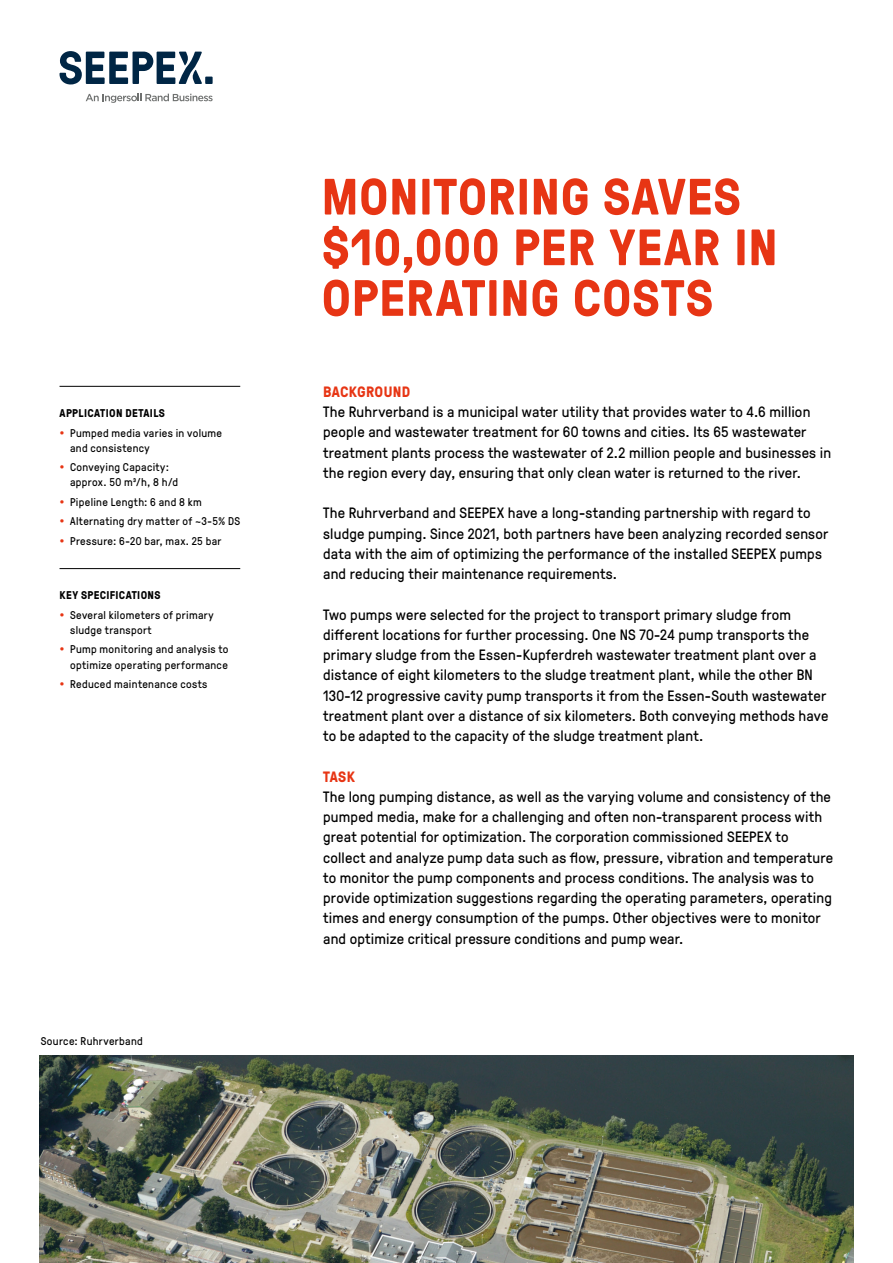
<style>
.page{position:relative;width:893px;height:1263px;background:#fff}
.page>*{position:absolute;margin:0;border:0;box-sizing:border-box;transform-origin:0 0}
.t1{font:700 51px/50.7px "GT Pressura";letter-spacing:.01em;color:#e73514}
.t2{font:15px/20.2px "GT Pressura";letter-spacing:.015em;color:#000}
.t3{font:700 15px "GT Pressura";letter-spacing:.02em;color:#e73514}
.t4{font:11.25px/15.1px "GT Pressura";letter-spacing:.03em;color:#000}
.t5{font:700 11.25px "GT Pressura";letter-spacing:.03em;color:#000}
</style>
<div class="page">
<hr style="left:60px;top:386px;width:180px;height:1px;background:#000">
<hr style="left:60px;top:568px;width:180px;height:1px;background:#000">
<svg style="left:60px;top:51px;width:153px;height:33px"></svg>
<svg style="left:86px;top:94px;width:127px;height:9px"></svg>
<img style="left:40px;top:1055px;width:813px;height:208px">
<p class="t5" style="left:60px;top:405px;width:107px">APPLICATION DETAILS</p>
<p class="t4" style="left:70px;top:424px;width:153px">Pumped media varies in volume and consistency</p>
<p class="t4" style="left:70px;top:459px;width:109px">Conveying Capacity: approx. 50 m³/h, 8 h/d</p>
<p class="t4" style="left:70px;top:491px;width:172px;line-height:19.5px">Pipeline Length: 6 and 8 km<br>Alternating dry matter of ~3-5% DS<br>Pressure: 6-20 bar, max. 25 bar</p>
<p class="t5" style="left:60px;top:587px;width:103px">KEY SPECIFICATIONS</p>
<p class="t4" style="left:70px;top:607px;width:145px">Several kilometers of primary sludge transport</p>
<p class="t4" style="left:70px;top:641px;width:160px">Pump monitoring and analysis to optimize operating performance</p>
<p class="t4" style="left:70px;top:676px;width:139px">Reduced maintenance costs</p>
<p class="t4" style="left:41px;top:1033px;width:104px">Source: Ruhrverband</p>
<h1 class="t1" style="left:321px;top:169px;width:458px">MONITORING SAVES $10,000 PER YEAR IN<br>OPERATING COSTS</h1>
<p class="t3" style="left:323px;top:381px;width:89px">BACKGROUND</p>
<p class="t2" style="left:323px;top:401px;width:509px">The Ruhrverband is a municipal water utility that provides water to 4.6 million people and wastewater treatment for 60 towns and cities. Its 65 wastewater treatment plants process the wastewater of 2.2 million people and businesses in the region every day, ensuring that only clean water is returned to the river.</p>
<p class="t2" style="left:323px;top:502px;width:507px">The Ruhrverband and SEEPEX have a long-standing partnership with regard to sludge pumping. Since 2021, both partners have been analyzing recorded sensor data with the aim of optimizing the performance of the installed SEEPEX pumps and reducing their maintenance requirements.</p>
<p class="t2" style="left:323px;top:603px;width:507px">Two pumps were selected for the project to transport primary sludge from different locations for further processing. One NS 70-24 pump transports the primary sludge from the Essen-Kupferdreh wastewater treatment plant over a distance of eight kilometers to the sludge treatment plant, while the other BN 130-12 progressive cavity pump transports it from the Essen-South wastewater treatment plant over a distance of six kilometers. Both conveying methods have to be adapted to the capacity of the sludge treatment plant.</p>
<p class="t3" style="left:323px;top:765px;width:33px">TASK</p>
<p class="t2" style="left:323px;top:786px;width:512px">The long pumping distance, as well as the varying volume and consistency of the pumped media, make for a challenging and often non-transparent process with great potential for optimization. The corporation commissioned SEEPEX to collect and analyze pump data such as flow, pressure, vibration and temperature to monitor the pump components and process conditions. The analysis was to provide optimization suggestions regarding the operating parameters, operating times and energy consumption of the pumps. Other objectives were to monitor and optimize critical pressure conditions and pump wear.</p>
</div>
